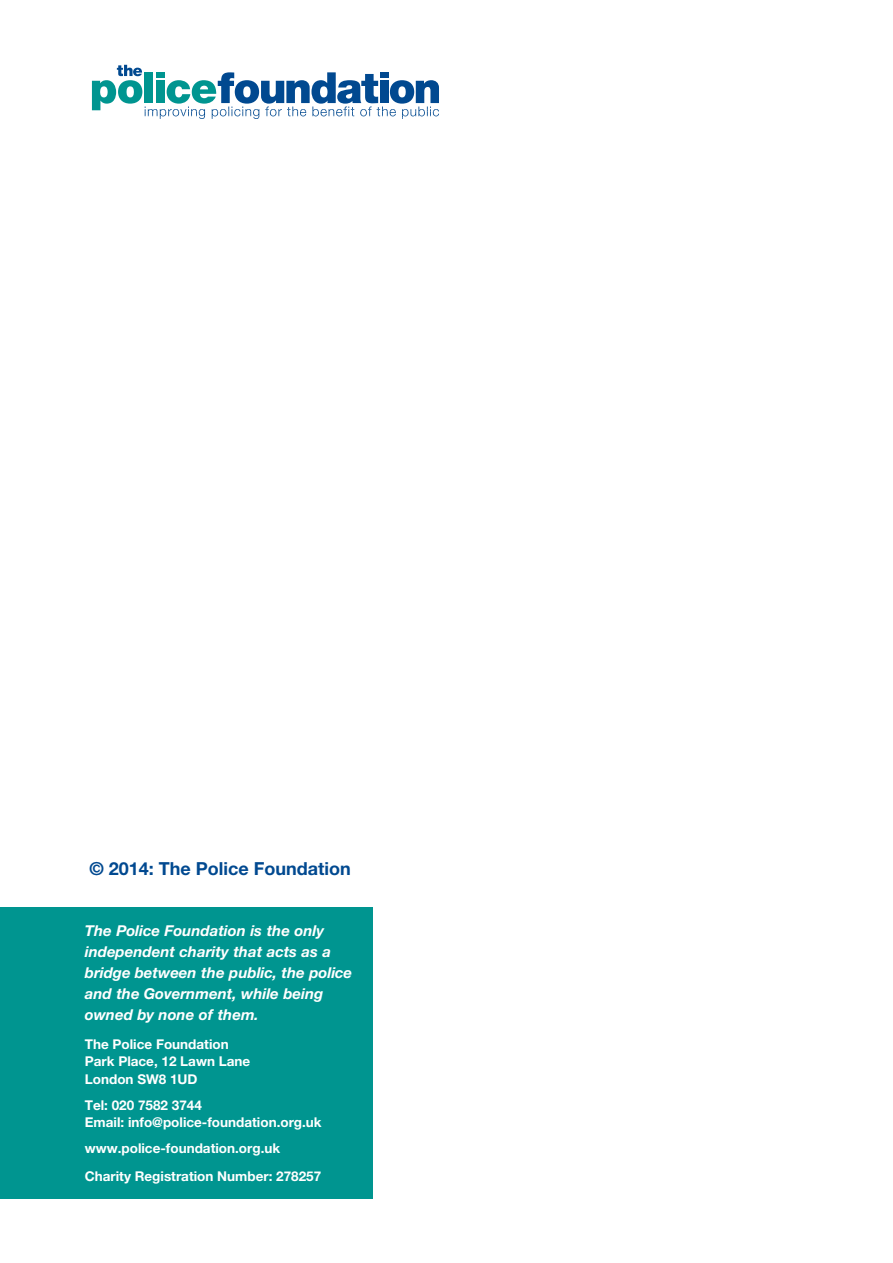
<style>
.page{position:relative;width:893px;height:1263px;background:#fff}
.page>*{position:absolute;margin:0;border:0;box-sizing:border-box;transform-origin:0 0}
.t1{font:700 18px "Helvetica Neue";color:#014990}
.t2{font:italic 700 15px/21px "Helvetica Neue";color:#fff}
.t3{font:700 13.5px/17.2px "Helvetica Neue";color:#fff}
</style>
<div class="page">
<div style="left:0;top:907px;width:373px;height:291px;background:#009590"></div>
<svg style="left:92px;top:65px;width:347px;height:54px"></svg>
<h1 class="t1" style="left:89px;top:862px;width:263px">© 2014: The Police Foundation</h1>
<p class="t2" style="left:85px;top:921px;width:269px">The Police Foundation is the only independent charity that acts as a bridge between the public, the police and the Government, while being owned by none of them.</p>
<p class="t3" style="left:85px;top:1037px;width:167px">The Police Foundation<br>Park Place, 12 Lawn Lane<br>London SW8 1UD</p>
<p class="t3" style="left:85px;top:1097px;width:238px">Tel: 020 7582 3744<br>Email: info@police-foundation.org.uk</p>
<p class="t3" style="left:85px;top:1136px;width:238px;line-height:27.8px">www.police-foundation.org.uk<br>Charity Registration Number: 278257</p>
</div>
